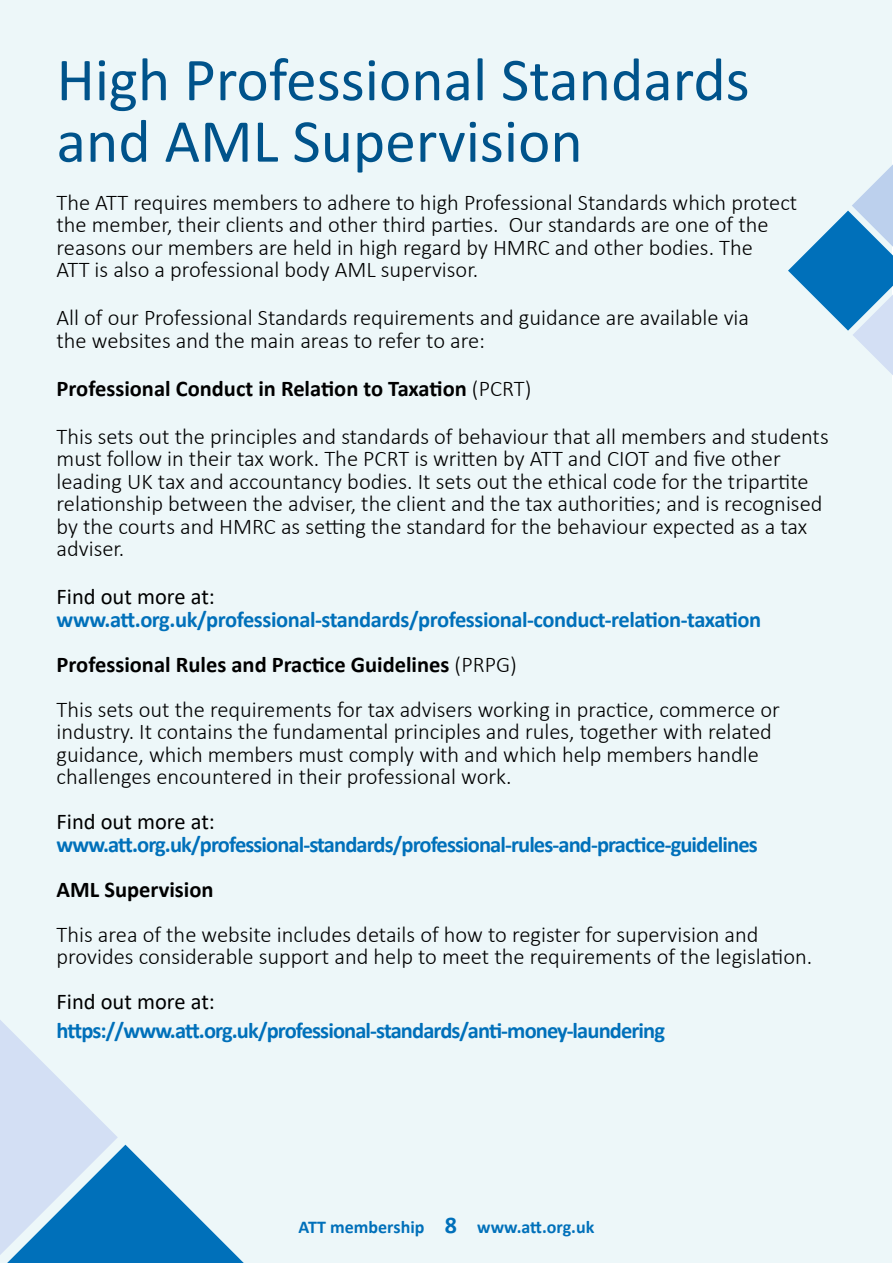
<style>
.page{position:relative;width:893px;height:1263px;background:#fff}
.page>*{position:absolute;margin:0;border:0;box-sizing:border-box;transform-origin:0 0}
.t1{font:61.5px/61.5px "Calibri";color:#00538b}
.t2{font:300 22.5px/22.5px "Calibri";color:#000}
.t3{font:700 22.5px/45px "Calibri";letter-spacing:-.02em;color:#0070ba}
.t4{font:700 22.5px "Calibri";letter-spacing:-.04em;color:#0070ba}
.t5{font:22.5px "Calibri";color:#000}
.t6{font:700 22.5px "Calibri";color:#000}
.t7{font:700 18px "Calibri";color:#0070ba}
.s1{font-weight:700}
.s2{color:#000}
.s3{font-weight:300;color:#000}
.s4{font-size:24px}
</style>
<div class="page">
<div style="left:0;top:0;width:891px;height:1263px;background:#edf7f9"></div>
<svg style="left:0;top:1020px;width:244px;height:243px"></svg>
<svg style="left:788px;top:164px;width:105px;height:211px"></svg>
<h1 class="t1" style="left:57px;top:47px;width:695px">High Professional Standards and AML Supervision</h1>
<p class="t2" style="left:57px;top:191px;width:742px">The ATT requires members to adhere to high Professional Standards which protect the member, their clients and other third parties. Our standards are one of the reasons our members are held in high regard by HMRC and other bodies. The<br>ATT is also a professional body AML supervisor.</p>
<p class="t2" style="left:57px;top:306px;width:694px">All of our Professional Standards requirements and guidance are available via the websites and the main areas to refer to are:</p>
<p class="t2" style="left:57px;top:364px;width:774px;line-height:48px"><span class="s1">Professional Conduct in Relation to Taxation</span> (PCRT)<br>This sets out the principles and standards of behaviour that all members and students</p>
<p class="t2" style="left:57px;top:447px;width:767px">must follow in their tax work. The PCRT is written by ATT and CIOT and five other leading UK tax and accountancy bodies. It sets out the ethical code for the tripartite relationship between the adviser, the client and the tax authorities; and is recognised by the courts and HMRC as setting the standard for the behaviour expected as a tax adviser.</p>
<p class="t5" style="left:57px;top:581px;width:160px">Find out more at:</p>
<p class="t3" style="left:57px;top:596px;width:725px">www.att.org.uk/professional-standards/professional-conduct-relation-taxation<br><span class="s2">Professional Rules and Practice Guidelines</span> <span class="s3">(PRPG)<br>This sets out the requirements for tax advisers working in practice, commerce or</span></p>
<p class="t2" style="left:57px;top:720px;width:717px">industry. It contains the fundamental principles and rules, together with related guidance, which members must comply with and which help members handle challenges encountered in their professional work.</p>
<p class="t5" style="left:57px;top:806px;width:160px">Find out more at:</p>
<p class="t4" style="left:57px;top:828px;width:703px">www.att.org.uk/professional-standards/professional-rules-and-practice-guidelines</p>
<p class="t6" style="left:57px;top:873px;width:159px">AML Supervision</p>
<p class="t2" style="left:57px;top:923px;width:757px">This area of the website includes details of how to register for supervision and provides considerable support and help to meet the requirements of the legislation.</p>
<p class="t5" style="left:57px;top:986px;width:160px">Find out more at:</p>
<p class="t4" style="left:57px;top:1015px;width:610px">https://www.att.org.uk/professional-standards/anti-money-laundering</p>
<p class="t7" style="left:299px;top:1214px;width:297px">ATT membership <span class="s4">8</span> www.att.org.uk</p>
</div>
